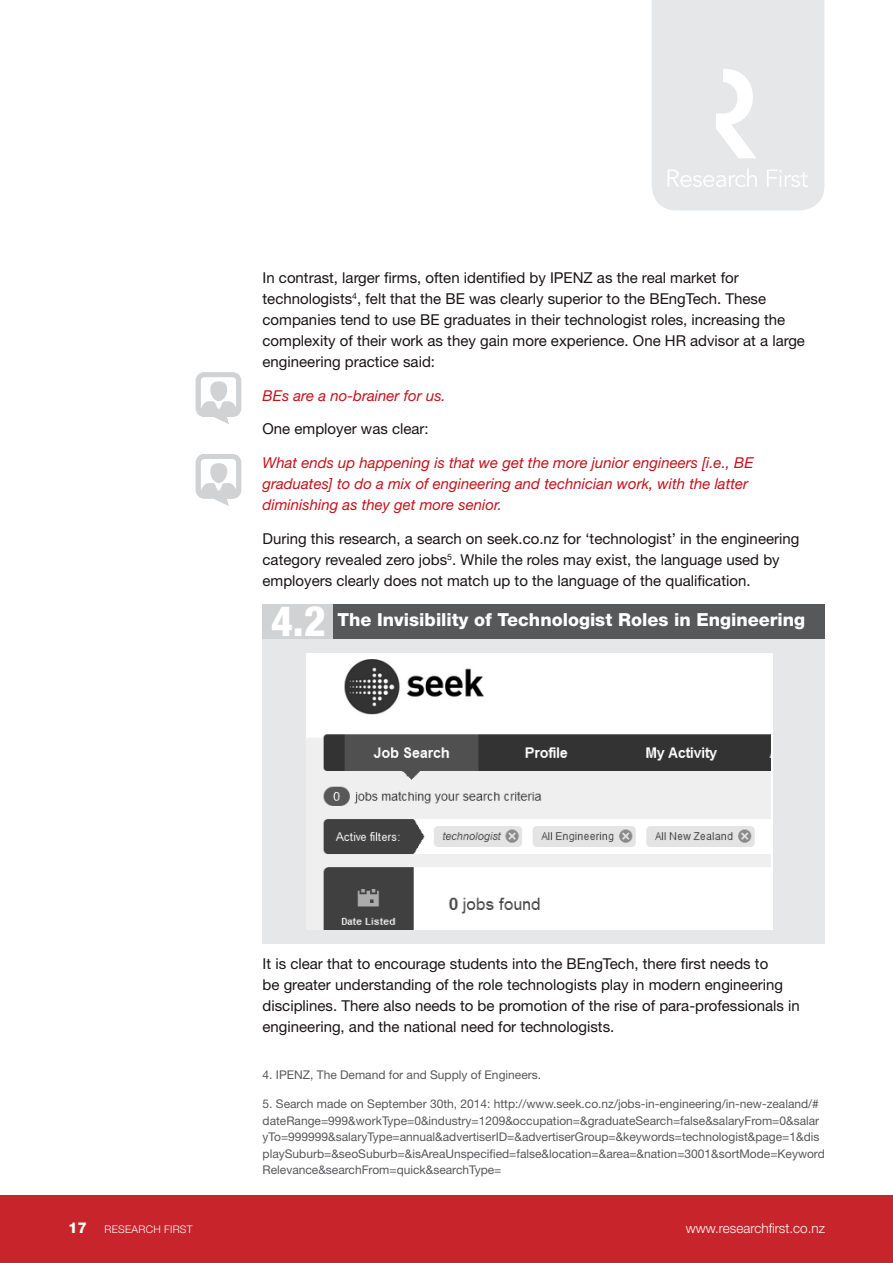
<style>
.page{position:relative;width:893px;height:1263px;background:#fff}
.page>*{position:absolute;margin:0;border:0;box-sizing:border-box;transform-origin:0 0}
.Table_number{font:800 condensed 42px "Helvetica Neue LT Std";color:#fff}
.Table_heading{font:800 18px "Helvetica Neue LT Std";color:#fff}
.Body_copy{font:15px/21px "Helvetica Neue LT Std";color:#1a1415}
.Body_copy-2{font:italic 15px/21px "Helvetica Neue LT Std";color:#c4121a}
.t1{font:300 13.5px "Helvetica Neue LT Std";color:#fff}
.Footnote{font:12px/16.5px "Helvetica Neue LT Std";color:#57585a}
.t2{font:300 10.5px "Helvetica Neue LT Std";letter-spacing:.025em;color:#fff}
.s1{font-weight:800;font-size:15px}
</style>
<div class="page">
<div style="left:0;top:1195px;width:893px;height:68px;background:#c8242b"></div>
<svg style="left:652px;top:0;width:172px;height:210px;background:#e7e8ea"></svg>
<svg style="left:196px;top:372px;width:45px;height:52px"></svg>
<svg style="left:196px;top:454px;width:45px;height:52px"></svg>
<div style="left:263px;top:638px;width:562px;height:306px;background:#e6e7e9"></div>
<div style="left:263px;top:604px;width:70px;height:34px;background:#d1d2d4"></div>
<div style="left:333px;top:604px;width:492px;height:34px;background:#57585a"></div>
<img style="left:306px;top:653px;width:465px;height:276px">
<p class="Body_copy" style="left:263px;top:267px;width:544px">In contrast, larger firms, often identified by IPENZ as the real market for technologists<sup>4</sup>, felt that the BE was clearly superior to the BEngTech. These companies tend to use BE graduates in their technologist roles, increasing the complexity of their work as they gain more experience. One HR advisor at a large engineering practice said:</p>
<p class="Body_copy-2" style="left:263px;top:385px;width:185px">BEs are a no-brainer for us.</p>
<p class="Body_copy" style="left:263px;top:418px;width:168px">One employer was clear:</p>
<p class="Body_copy-2" style="left:263px;top:452px;width:493px">What ends up happening is that we get the more junior engineers [i.e., BE graduates] to do a mix of engineering and technician work, with the latter diminishing as they get more senior.</p>
<p class="Body_copy" style="left:263px;top:528px;width:538px">During this research, a search on seek.co.nz for ‘technologist’ in the engineering category revealed zero jobs<sup>5</sup>. While the roles may exist, the language used by employers clearly does not match up to the language of the qualification.</p>
<p class="Table_number" style="left:271px;top:595px;width:56px">4.2</p>
<p class="Table_heading" style="left:338px;top:608px;width:469px">The Invisibility of Technologist Roles in Engineering</p>
<p class="Body_copy" style="left:263px;top:953px;width:539px">It is clear that to encourage students into the BEngTech, there first needs to<br>be greater understanding of the role technologists play in modern engineering disciplines. There also needs to be promotion of the rise of para-professionals in engineering, and the national need for technologists.</p>
<p class="Footnote" style="left:263px;top:1066px;width:280px">4. IPENZ, The Demand for and Supply of Engineers.</p>
<p class="Footnote" style="left:263px;top:1095px;width:564px">5. Search made on September 30th, 2014: http://www.seek.co.nz/jobs-in-engineering/in-new-zealand/# dateRange=999&amp;workType=0&amp;industry=1209&amp;occupation=&amp;graduateSearch=false&amp;salaryFrom=0&amp;salar yTo=999999&amp;salaryType=annual&amp;advertiserID=&amp;advertiserGroup=&amp;keywords=technologist&amp;page=1&amp;dis playSuburb=&amp;seoSuburb=&amp;isAreaUnspecified=false&amp;location=&amp;area=&amp;nation=3001&amp;sortMode=Keyword Relevance&amp;searchFrom=quick&amp;searchType=</p>
<p class="t2" style="left:68px;top:1223px;width:126px"><span class="s1">17</span> RESEARCH FIRST</p>
<p class="t1" style="left:686px;top:1220px;width:141px">www.researchfirst.co.nz</p>
</div>
